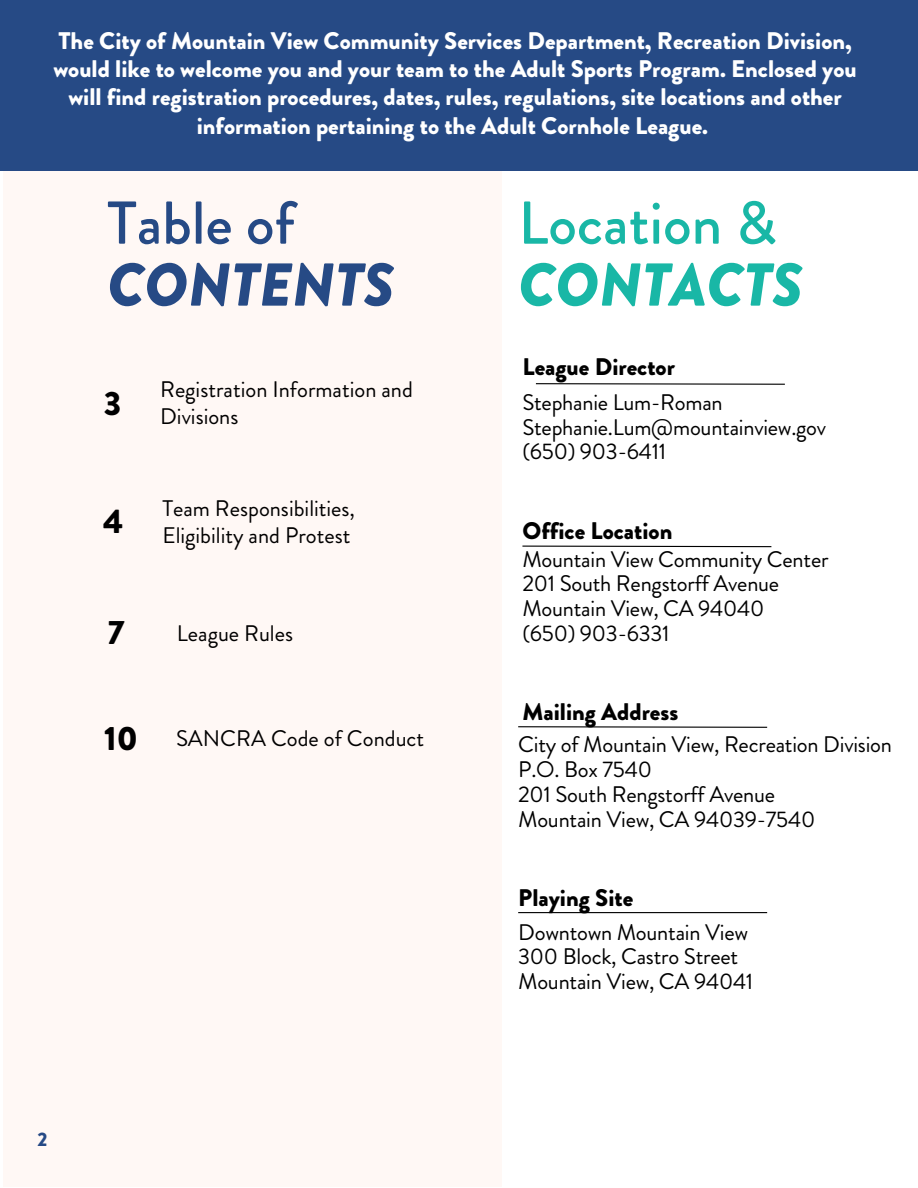
<style>
.page{position:relative;width:918px;height:1188px;background:#fff}
.page>*{position:absolute;margin:0;border:0;box-sizing:border-box;transform-origin:0 0}
.t1{font:500 60.3px "Brandon Grotesque";color:#19b7a6}
.t2{font:italic 900 60.3px "Brandon Grotesque";color:#264a85}
.t3{font:italic 900 60.3px "Brandon Grotesque";color:#19b7a6}
.t4{font:500 60.3px "Brandon Grotesque";color:#264a85}
.t5{font:900 33.75px "Brandon Grotesque";color:#000}
.t6{font:900 24px/28.2px "Brandon Grotesque";color:#fff;text-align:center}
.t7{font:900 24px "Brandon Grotesque";color:#000}
.t8{font:22.5px/24.8px "Brandon Grotesque";letter-spacing:-.01em;color:#000}
.t9{font:900 19.5px "Brandon Grotesque";color:#264a85}
</style>
<div class="page">
<div style="left:3px;top:170px;width:499px;height:1017px;background:#fff8f5"></div>
<svg style="left:535px;top:383px;width:250px;height:2px"></svg>
<div style="left:0;top:0;width:918px;height:170px;background:#264a85"></div>
<svg style="left:518px;top:726px;width:250px;height:2px"></svg>
<hr style="left:518px;top:912px;width:249px;height:1px;background:#000">
<svg style="left:522px;top:545px;width:250px;height:3px"></svg>
<h3 class="t6" style="left:53px;top:27px;width:805px">The City of Mountain View Community Services Department, Recreation Division, would like to welcome you and your team to the Adult Sports Program. Enclosed you will find registration procedures, dates, rules, regulations, site locations and other information pertaining to the Adult Cornhole League.</h3>
<h2 class="t4" style="left:107px;top:180px;width:189px">Table of</h2>
<h1 class="t2" style="left:107px;top:242px;width:288px">CONTENTS</h1>
<p class="t5" style="left:104px;top:379px;width:19px">3</p>
<p class="t8" style="left:160px;top:376px;width:254px;line-height:27px">Registration Information and<br>Divisions</p>
<p class="t5" style="left:103px;top:498px;width:22px">4</p>
<p class="t8" style="left:162px;top:495px;width:194px;line-height:27px">Team Responsibilities,<br>Eligibility and Protest</p>
<h3 class="t5" style="left:108px;top:609px;width:18px">7</h3>
<p class="t8" style="left:177px;top:621px;width:118px">League Rules</p>
<p class="t5" style="left:104px;top:715px;width:35px">10</p>
<p class="t8" style="left:176px;top:726px;width:250px">SANCRA Code of Conduct</p>
<h3 class="t9" style="left:37px;top:1126px;width:12px">2</h3>
<p class="t1" style="left:518px;top:180px;width:260px">Location &amp;</p>
<p class="t3" style="left:518px;top:242px;width:286px">CONTACTS</p>
<h3 class="t7" style="left:522px;top:349px;width:154px">League Director</h3>
<p class="t8" style="left:522px;top:390px;width:305px">Stephanie Lum-Roman<br>Stephanie.Lum@mountainview.gov</p>
<p class="t8" style="left:522px;top:439px;width:145px">(650) 903-6411</p>
<h3 class="t7" style="left:522px;top:513px;width:151px">Office Location</h3>
<p class="t8" style="left:522px;top:547px;width:308px">Mountain View Community Center<br>201 South Rengstorff Avenue<br>Mountain View, CA 94040</p>
<p class="t8" style="left:522px;top:621px;width:149px">(650) 903-6331</p>
<p class="t7" style="left:522px;top:695px;width:157px">Mailing Address</p>
<p class="t8" style="left:518px;top:732px;width:375px">City of Mountain View, Recreation Division</p>
<p class="t8" style="left:518px;top:757px;width:135px">P.O. Box 7540</p>
<p class="t8" style="left:518px;top:782px;width:258px">201 South Rengstorff Avenue</p>
<p class="t8" style="left:518px;top:807px;width:299px">Mountain View, CA 94039-7540</p>
<p class="t7" style="left:518px;top:880px;width:117px">Playing Site</p>
<p class="t8" style="left:518px;top:920px;width:231px">Downtown Mountain View</p>
<h2 class="t8" style="left:518px;top:945px;width:222px">300 Block, Castro Street</h2>
<h1 class="t8" style="left:518px;top:969px;width:237px">Mountain View, CA 94041</h1>
</div>
